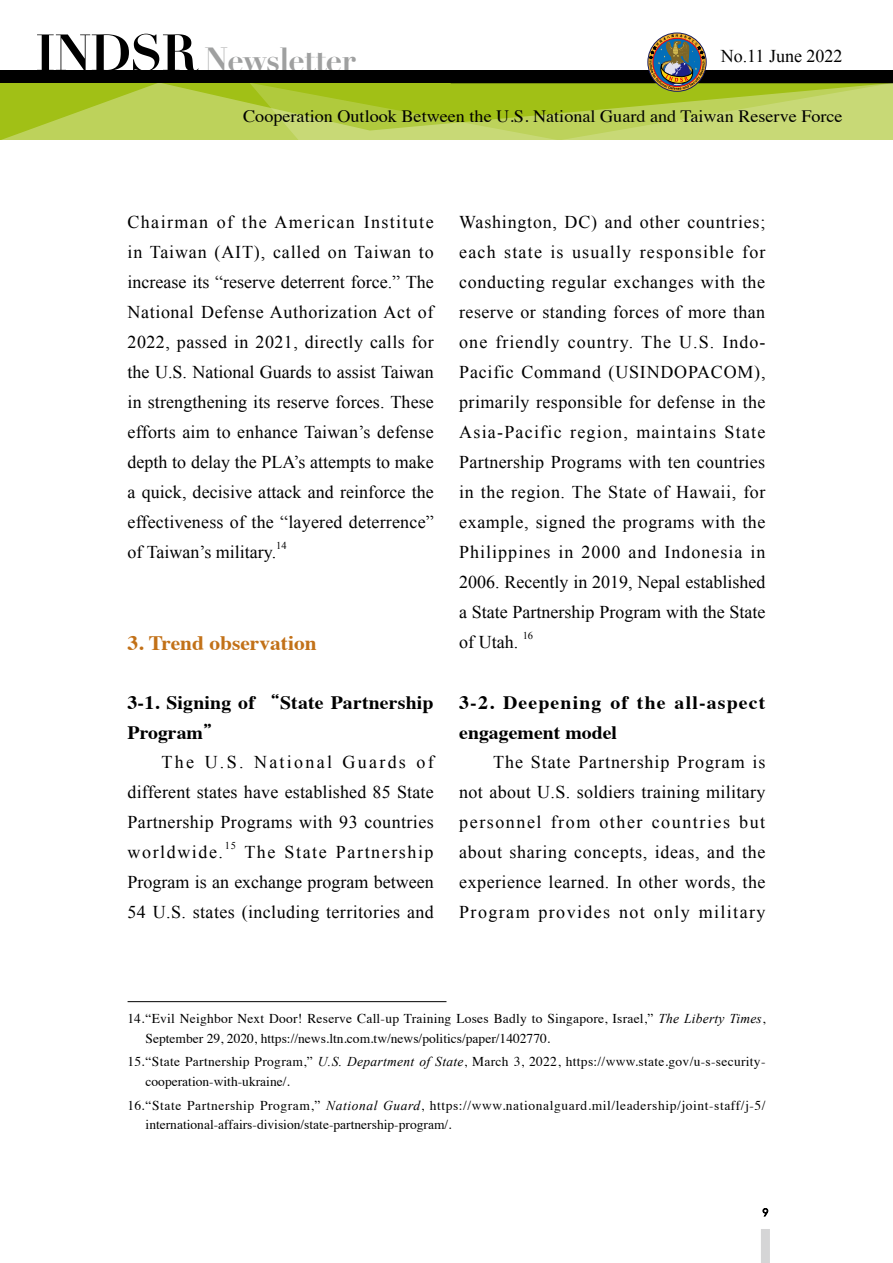
<style>
.page{position:relative;width:893px;height:1263px;background:#fff}
.page>*{position:absolute;margin:0;border:0;box-sizing:border-box;transform-origin:0 0}
.t1{font:700 32.7px "Didot";letter-spacing:-.03em;color:#9fa0a0}
.t2{font:700 20.4px "Times";color:#c27118;scale:1.05 1}
.t3{font:700 18.9px/30px "Times";letter-spacing:.06em;color:#000;scale:1.05 1}
.t4{font:700 18.9px/30px "Times";letter-spacing:.01em;color:#000;scale:1.05 1}
.t5{font:18px/30px "Times New Roman";letter-spacing:.01em;color:#000;text-align:justify}
.t6{font:17.4px "Times";color:#000;scale:1.05 1}
.t7{font:13.5px/19.5px "Times";letter-spacing:.015em;color:#000}
.t8{font:13.5px/19.5px "Times";letter-spacing:.045em;color:#000}
.t9{font:10.5px "Times New Roman";color:#000}
.s1{font-size:50.55px;color:#000}
.s2{font-family:"AR Ming B5";font-weight:800;font-size:18px}
.s3{font-family:"Times New Roman";font-style:italic}
</style>
<div class="page">
<svg style="left:0;top:83px;width:249px;height:57px;background:#b2cb40"></svg>
<svg style="left:763px;top:1208px;width:5px;height:8px"></svg>
<div style="left:0;top:70px;width:893px;height:13px;background:#000"></div>
<svg style="left:249px;top:34px;width:644px;height:106px"></svg>
<div style="left:761px;top:1229px;width:9px;height:34px;background:#d5d5d6"></div>
<hr style="left:128px;top:1001px;width:318px;height:1px;background:#000">
<h1 class="t1" style="left:35px;top:38px;width:322px"><span class="s1">INDSR</span> Newsletter</h1>
<p class="t5" style="left:721px;top:41px;width:123px">No.11 June 2022</p>
<p class="t6" style="left:243px;top:100px;width:572px">Cooperation Outlook Between the U.S. National Guard and Taiwan Reserve Force</p>
<p class="t5" style="left:128px;top:206px;width:308px">Chairman of the American Institute in Taiwan (AIT), called on Taiwan to increase its “reserve deterrent force.” The National Defense Authorization Act of 2022, passed in 2021, directly calls for the U.S. National Guards to assist Taiwan in strengthening its reserve forces. These efforts aim to enhance Taiwan’s defense depth to delay the PLA’s attempts to make a quick, decisive attack and reinforce the effectiveness of the “layered deterrence” of Taiwan’s military.</p>
<p class="t9" style="left:276px;top:539px;width:12px">14</p>
<p class="t2" style="left:128px;top:623px;width:182px">3. Trend observation</p>
<p class="t4" style="left:128px;top:685px;width:293px">3-1. Signing of <span class="s2">“</span>State Partnership<br>Program<span class="s2">”</span></p>
<p class="t5" style="left:128px;top:746px;width:308px;text-indent:34px">The U.S. National Guards of different states have established 85 State Partnership Programs with 93 countries worldwide.</p>
<p class="t9" style="left:225px;top:839px;width:13px">15</p>
<p class="t5" style="left:128px;top:836px;width:308px;text-indent:117px">The State Partnership Program is an exchange program between 54 U.S. states (including territories and</p>
<p class="t5" style="left:459px;top:206px;width:308px">Washington, DC) and other countries; each state is usually responsible for conducting regular exchanges with the reserve or standing forces of more than one friendly country. The U.S. Indo-Pacific Command (USINDOPACOM), primarily responsible for defense in the Asia-Pacific region, maintains State Partnership Programs with ten countries in the region. The State of Hawaii, for example, signed the programs with the Philippines in 2000 and Indonesia in 2006. Recently in 2019, Nepal established a State Partnership Program with the State of Utah.</p>
<p class="t9" style="left:523px;top:629px;width:12px">16</p>
<p class="t3" style="left:459px;top:685px;width:293px">3-2. Deepening of the all-aspect engagement model</p>
<p class="t5" style="left:459px;top:746px;width:308px;text-indent:34px">The State Partnership Program is not about U.S. soldiers training military personnel from other countries but about sharing concepts, ideas, and the experience learned. In other words, the Program provides not only military</p>
<p class="t7" style="left:146px;top:1008px;width:621px;text-indent:-18px">14. “Evil Neighbor Next Door! Reserve Call-up Training Loses Badly to Singapore, Israel,” <span class="s3">The Liberty Times</span>,<br>September 29, 2020, https://news.ltn.com.tw/news/politics/paper/1402770.</p>
<p class="t7" style="left:146px;top:1051px;width:621px;text-indent:-18px">15. “State Partnership Program,” <span class="s3">U.S. Department of State</span>, March 3, 2022, https://www.state.gov/u-s-security&shy;cooperation-with-ukraine/.</p>
<p class="t8" style="left:146px;top:1094px;width:622px;text-indent:-18px">16. “State Partnership Program,” <span class="s3">National Guard</span>, https://www.nationalguard.mil/leadership/joint-staff/j-5/ international-affairs-division/state-partnership-program/.</p>
</div>
